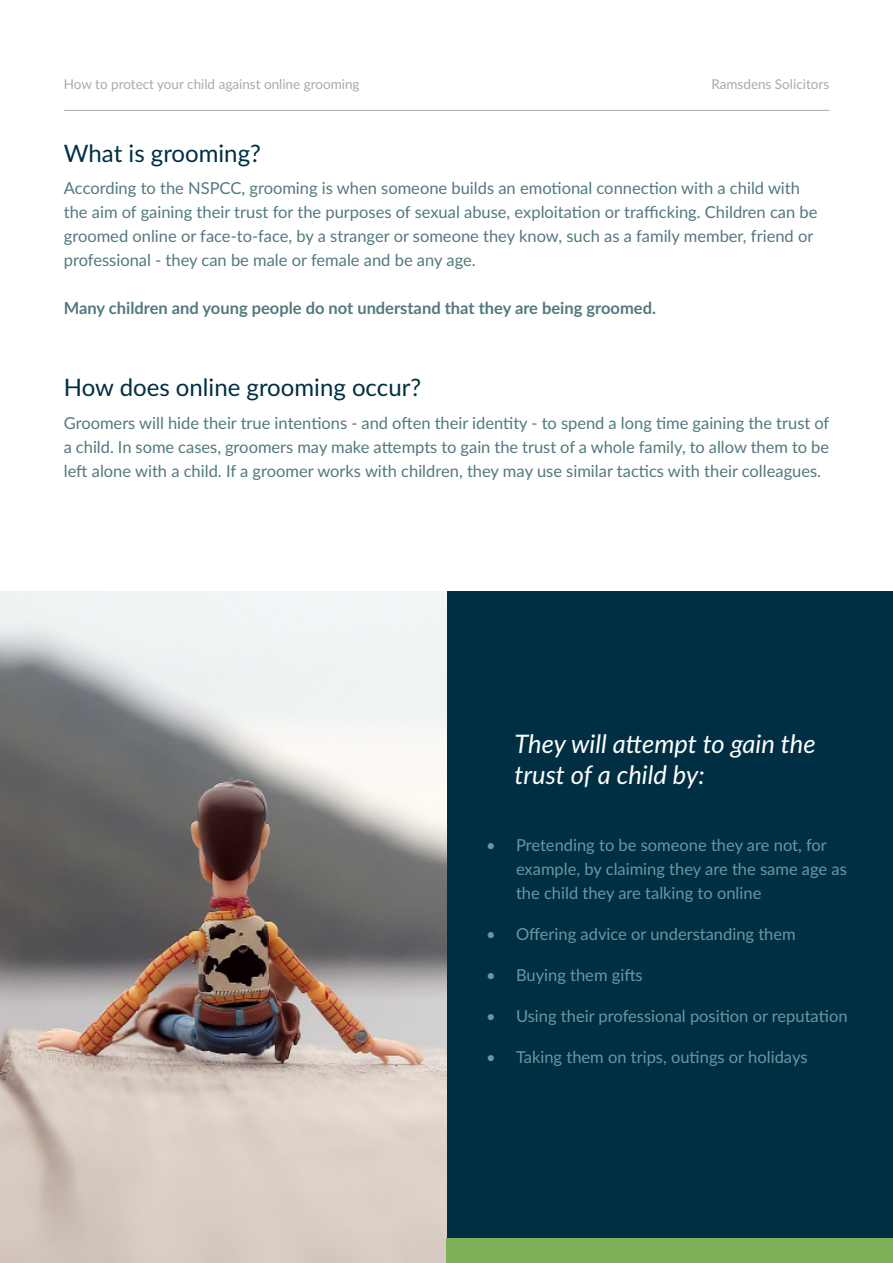
<style>
.page{position:relative;width:893px;height:1263px;background:#fff}
.page>*{position:absolute;margin:0;border:0;box-sizing:border-box;transform-origin:0 0}
.t1{font:italic 25.5px/31.5px "Lato";color:#fff}
.t2{font:24px "Lato";color:#002f43}
.t3{font:16.5px/24px "Lato";color:#52797f}
.t4{font:16.5px/24px "Lato";color:#6799a1}
.t5{font:700 16.5px "Lato";color:#52797f}
.t6{font:13.5px "Lato";color:#aaa}
</style>
<div class="page">
<hr style="left:64px;top:110px;width:765px;height:1px;background:#aaa">
<div style="left:446px;top:591px;width:447px;height:648px;background:#002f43"></div>
<img style="left:0;top:591px;width:446px;height:672px">
<div style="left:446px;top:1239px;width:447px;height:24px;background:#7db159"></div>
<p class="t6" style="left:64px;top:74px;width:297px">How to protect your child against online grooming</p>
<p class="t6" style="left:711px;top:74px;width:119px">Ramsdens Solicitors</p>
<h2 class="t2" style="left:64px;top:136px;width:199px">What is grooming?</h2>
<p class="t3" style="left:64px;top:176px;width:755px">According to the NSPCC, grooming is when someone builds an emotional connection with a child with the aim of gaining their trust for the purposes of sexual abuse, exploitation or trafficking. Children can be groomed online or face-to-face, by a stranger or someone they know, such as a family member, friend or professional - they can be male or female and be any age.</p>
<p class="t5" style="left:64px;top:296px;width:594px">Many children and young people do not understand that they are being groomed.</p>
<h2 class="t2" style="left:64px;top:370px;width:359px">How does online grooming occur?</h2>
<p class="t3" style="left:64px;top:410px;width:767px;text-align:justify">Groomers will hide their true intentions - and often their identity - to spend a long time gaining the trust of a child. In some cases, groomers may make attempts to gain the trust of a whole family, to allow them to be left alone with a child. If a groomer works with children, they may use similar tactics with their colleagues.</p>
<h1 class="t1" style="left:514px;top:727px;width:302px">They will attempt to gain the trust of a child by:</h1>
<p class="t4" style="left:516px;top:832px;width:332px;text-indent:-30px">• Pretending to be someone they are not, for example, by claiming they are the same age as the child they are talking to online</p>
<p class="t4" style="left:486px;top:921px;width:311px">• Offering advice or understanding them</p>
<p class="t4" style="left:486px;top:962px;width:158px">• Buying them gifts</p>
<p class="t4" style="left:486px;top:1003px;width:363px">• Using their professional position or reputation</p>
<p class="t4" style="left:486px;top:1044px;width:323px">• Taking them on trips, outings or holidays</p>
</div>
